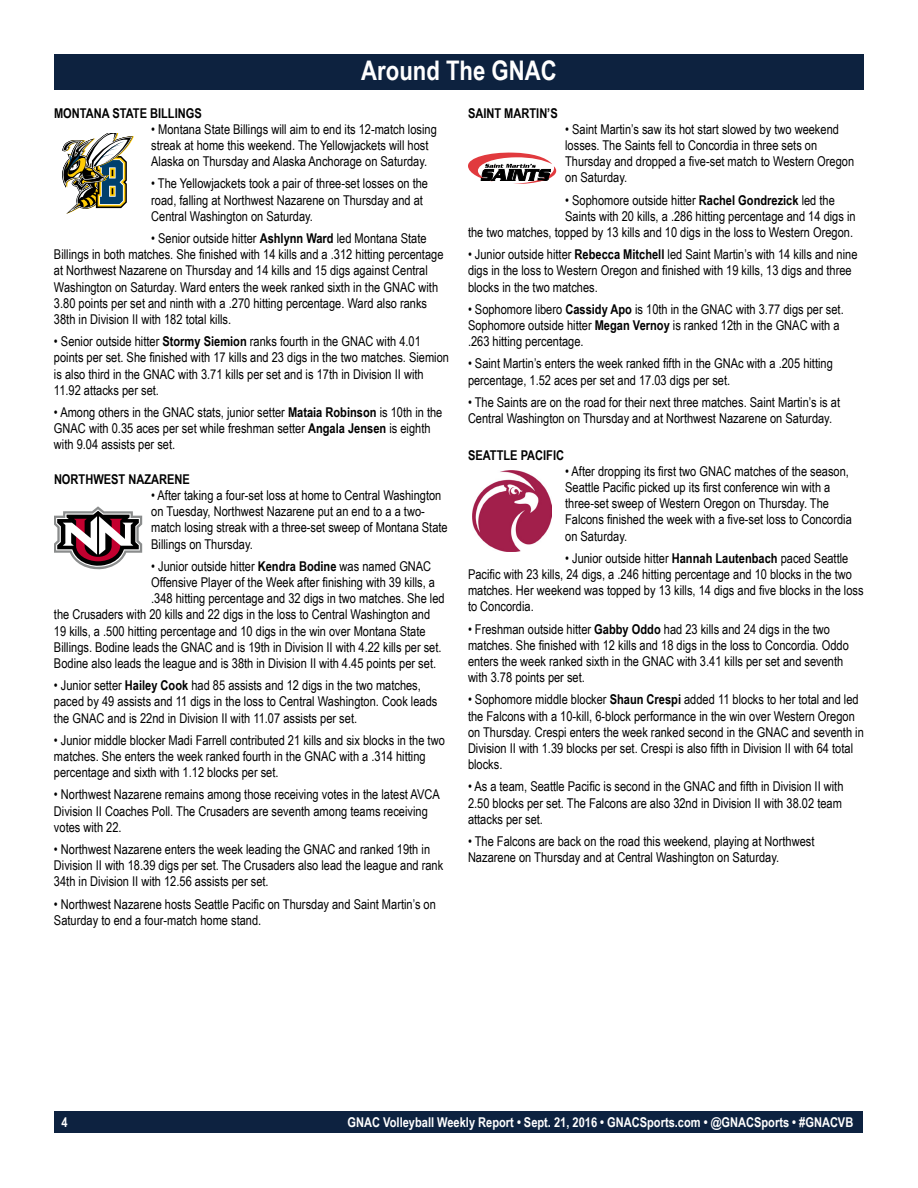
<style>
.page{position:relative;width:918px;height:1188px;background:#fff}
.page>*{position:absolute;margin:0;border:0;box-sizing:border-box;transform-origin:0 0}
.t1{font:700 27px "Arial Narrow";color:#fff}
.t2{font:13.5px/16.2px "Arial Narrow";color:#000}
.t3{font:700 13.5px "Arial Narrow";color:#fff}
.t4{font:700 13.5px "Arial Narrow";color:#000}
.s1{font-weight:700}
</style>
<div class="page">
<div style="left:55px;top:1111px;width:808px;height:22px;background:#0d2240"></div>
<div style="left:54px;top:54px;width:810px;height:36px;background:#0d223f"></div>
<svg style="left:62px;top:133px;width:72px;height:81px"></svg>
<svg style="left:54px;top:506px;width:88px;height:63px"></svg>
<svg style="left:468px;top:153px;width:88px;height:31px"></svg>
<img style="left:472px;top:471px;width:80px;height:81px">
<h1 class="t1" style="left:361px;top:50px;width:197px">Around The GNAC</h1>
<p class="t4" style="left:54px;top:103px;width:149px">MONTANA STATE BILLINGS</p>
<p class="t2" style="left:151px;top:120px;width:287px">• Montana State Billings will aim to end its 12-match losing streak at home this weekend. The Yellowjackets will host<br>Alaska on Thursday and Alaska Anchorage on Saturday.</p>
<p class="t2" style="left:151px;top:175px;width:278px">• The Yellowjackets took a pair of three-set losses on the road, falling at Northwest Nazarene on Thursday and at<br>Central Washington on Saturday.</p>
<p class="t2" style="left:54px;top:230px;width:391px;text-indent:97px">• Senior outside hitter <span class="s1">Ashlynn Ward</span> led Montana State Billings in both matches. She finished with 14 kills and a .312 hitting percentage at Northwest Nazarene on Thursday and 14 kills and 15 digs against Central Washington on Saturday. Ward enters the week ranked sixth in the GNAC with 3.80 points per set and ninth with a .270 hitting percentage. Ward also ranks 38th in Division II with 182 total kills.</p>
<p class="t2" style="left:54px;top:333px;width:397px">• Senior outside hitter <span class="s1">Stormy Siemion</span> ranks fourth in the GNAC with 4.01 points per set. She finished with 17 kills and 23 digs in the two matches. Siemion is also third in the GNAC with 3.71 kills per set and is 17th in Division II with 11.92 attacks per set.</p>
<p class="t2" style="left:54px;top:404px;width:390px">• Among others in the GNAC stats, junior setter <span class="s1">Mataia Robinson</span> is 10th in the<br>GNAC with 0.35 aces per set while freshman setter <span class="s1">Angala Jensen</span> is eighth with 9.04 assists per set.</p>
<p class="t4" style="left:54px;top:469px;width:137px">NORTHWEST NAZARENE</p>
<p class="t2" style="left:151px;top:487px;width:298px">• After taking a four-set loss at home to Central Washington on Tuesday, Northwest Nazarene put an end to a a two&shy;match losing streak with a three-set sweep of Montana State Billings on Thursday.</p>
<p class="t2" style="left:151px;top:557px;width:282px">• Junior outside hitter <span class="s1">Kendra Bodine</span> was named GNAC</p>
<p class="t2" style="left:151px;top:574px;width:285px">Offensive Player of the Week after finishing with 39 kills, a</p>
<p class="t2" style="left:151px;top:590px;width:295px">.348 hitting percentage and 32 digs in two matches. She led</p>
<p class="t2" style="left:54px;top:606px;width:378px">the Crusaders with 20 kills and 22 digs in the loss to Central Washington and</p>
<p class="t2" style="left:54px;top:622px;width:373px">19 kills, a .500 hitting percentage and 10 digs in the win over Montana State</p>
<p class="t2" style="left:54px;top:638px;width:389px">Billings. Bodine leads the GNAC and is 19th in Division II with 4.22 kills per set.</p>
<p class="t2" style="left:54px;top:655px;width:384px">Bodine also leads the league and is 38th in Division II with 4.45 points per set.</p>
<p class="t2" style="left:54px;top:677px;width:385px">• Junior setter <span class="s1">Hailey Cook</span> had 85 assists and 12 digs in the two matches, paced by 49 assists and 11 digs in the loss to Central Washington. Cook leads the GNAC and is 22nd in Division II with 11.07 assists per set.</p>
<p class="t2" style="left:54px;top:731px;width:392px">• Junior middle blocker Madi Farrell contributed 21 kills and six blocks in the two matches. She enters the week ranked fourth in the GNAC with a .314 hitting percentage and sixth with 1.12 blocks per set.</p>
<p class="t2" style="left:54px;top:786px;width:387px">• Northwest Nazarene remains among those receiving votes in the latest AVCA<br>Division II Coaches Poll. The Crusaders are seventh among teams receiving votes with 22.</p>
<p class="t2" style="left:54px;top:841px;width:391px">• Northwest Nazarene enters the week leading the GNAC and ranked 19th in<br>Division II with 18.39 digs per set. The Crusaders also lead the league and rank<br>34th in Division II with 12.56 assists per set.</p>
<p class="t2" style="left:54px;top:895px;width:383px">• Northwest Nazarene hosts Seattle Pacific on Thursday and Saint Martin’s on<br>Saturday to end a four-match home stand.</p>
<p class="t4" style="left:468px;top:103px;width:91px">SAINT MARTIN’S</p>
<p class="t2" style="left:565px;top:120px;width:291px">• Saint Martin’s saw its hot start slowed by two weekend losses. The Saints fell to Concordia in three sets on Thursday and dropped a five-set match to Western Oregon on Saturday.</p>
<p class="t2" style="left:565px;top:191px;width:271px">• Sophomore outside hitter <span class="s1">Rachel Gondrezick</span> led the</p>
<p class="t2" style="left:565px;top:207px;width:292px">Saints with 20 kills, a .286 hitting percentage and 14 digs in</p>
<p class="t2" style="left:468px;top:224px;width:387px">the two matches, topped by 13 kills and 10 digs in the loss to Western Oregon.</p>
<p class="t2" style="left:468px;top:246px;width:391px">• Junior outside hitter <span class="s1">Rebecca Mitchell</span> led Saint Martin’s with 14 kills and nine digs in the loss to Western Oregon and finished with 19 kills, 13 digs and three blocks in the two matches.</p>
<p class="t2" style="left:468px;top:300px;width:377px">• Sophomore libero <span class="s1">Cassidy Apo</span> is 10th in the GNAC with 3.77 digs per set.<br>Sophomore outside hitter <span class="s1">Megan Vernoy</span> is ranked 12th in the GNAC with a .263 hitting percentage.</p>
<p class="t2" style="left:468px;top:355px;width:366px">• Saint Martin’s enters the week ranked fifth in the GNAc with a .205 hitting percentage, 1.52 aces per set and 17.03 digs per set.</p>
<p class="t2" style="left:468px;top:393px;width:374px">• The Saints are on the road for their next three matches. Saint Martin’s is at<br>Central Washington on Thursday and at Northwest Nazarene on Saturday.</p>
<p class="t4" style="left:468px;top:445px;width:98px">SEATTLE PACIFIC</p>
<p class="t2" style="left:565px;top:462px;width:288px">• After dropping its first two GNAC matches of the season, Seattle Pacific picked up its first conference win with a three-set sweep of Western Oregon on Thursday. The Falcons finished the week with a five-set loss to Concordia on Saturday.</p>
<p class="t2" style="left:468px;top:549px;width:397px;text-indent:97px">• Junior outside hitter <span class="s1">Hannah Lautenbach</span> paced Seattle Pacific with 23 kills, 24 digs, a .246 hitting percentage and 10 blocks in the two matches. Her weekend was topped by 13 kills, 14 digs and five blocks in the loss to Concordia.</p>
<p class="t2" style="left:468px;top:620px;width:382px">• Freshman outside hitter <span class="s1">Gabby Oddo</span> had 23 kills and 24 digs in the two matches. She finished with 12 kills and 18 digs in the loss to Concordia. Oddo enters the week ranked sixth in the GNAC with 3.41 kills per set and seventh with 3.78 points per set.</p>
<p class="t2" style="left:468px;top:691px;width:397px">• Sophomore middle blocker <span class="s1">Shaun Crespi</span> added 11 blocks to her total and led the Falcons with a 10-kill, 6-block performance in the win over Western Oregon on Thursday. Crespi enters the week ranked second in the GNAC and seventh in Division II with 1.39 blocks per set. Crespi is also fifth in Division II with 64 total blocks.</p>
<p class="t2" style="left:468px;top:778px;width:377px;text-align:justify">• As a team, Seattle Pacific is second in the GNAC and fifth in Division II with 2.50 blocks per set. The Falcons are also 32nd in Division II with 38.02 team attacks per set.</p>
<p class="t2" style="left:468px;top:833px;width:348px">• The Falcons are back on the road this weekend, playing at Northwest<br>Nazarene on Thursday and at Central Washington on Saturday.</p>
<p class="t3" style="left:61px;top:1112px;width:8px">4</p>
<p class="t3" style="left:348px;top:1112px;width:507px">GNAC Volleyball Weekly Report • Sept. 21, 2016 • GNACSports.com • @GNACSports • #GNACVB</p>
</div>
